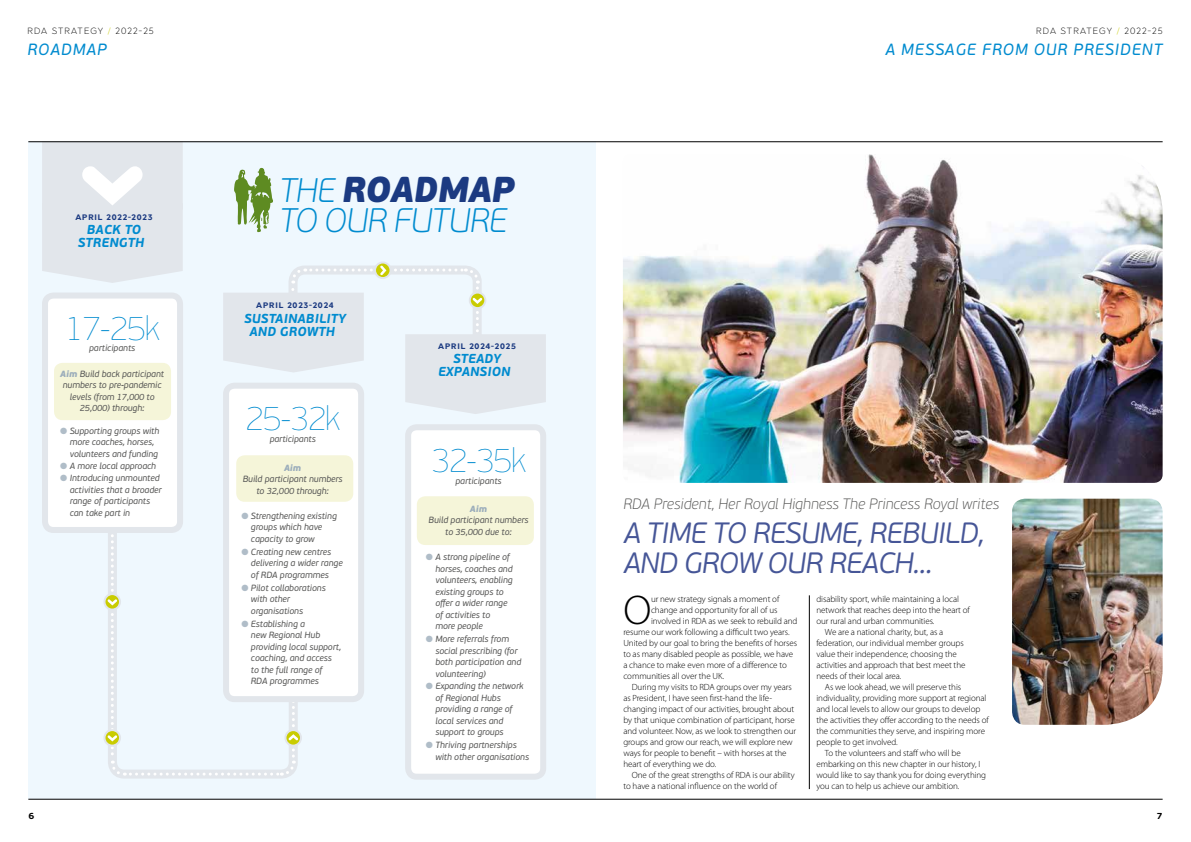
<style>
.page{position:relative;width:1191px;height:842px;background:#fff}
.page>*{position:absolute;margin:0;border:0;box-sizing:border-box;transform-origin:0 0}
.t1{font:300 41.6px "Myriad Pro";color:#000}
.t2{font:italic 900 36px "PF Beau Sans Pro";letter-spacing:-.02em;color:#1b3a81}
.t3{font:34px "PF Beau Sans Pro X Thin";letter-spacing:-.04em;color:#008bcf}
.t4{font:italic 100 34px "PF Beau Sans Pro";letter-spacing:-.02em;color:#008bcf}
.t5{font:italic 300 29.4px/29.4px "PF Beau Sans Pro";letter-spacing:-.02em;color:#465697}
.t6{font:italic 16.3px "PF Beau Sans Pro";letter-spacing:.06em;color:#008bcf}
.t7{font:italic 100 15px "PF Beau Sans Pro";color:#575756}
.t8{font:italic 700 13px/13px "PF Beau Sans Pro";letter-spacing:.01em;color:#008bcf;text-align:center}
.t9{font:300 9px "Myriad Pro";letter-spacing:-.01em;color:#000}
.t10{font:italic 9px/11.5px "PF Beau Sans Pro";letter-spacing:-.01em;color:#575756}
.t11{font:300 9px "Abrade";letter-spacing:.12em;color:#000}
.t12{font:italic 900 9px "PF Beau Sans Pro";letter-spacing:-.01em;color:#9badbb}
.t13{font:700 9px "PF Beau Sans Pro";color:#000}
.t14{font:700 8px "Abrade";letter-spacing:.1em;color:#1b3a81}
.s1{color:#c9cc00}
.s2{font-weight:900;color:#9badbb}
.s3{color:#b0bdc8}
.s4{font-weight:100;font-size:34px;color:#008bcf}
</style>
<div class="page">
<img style="left:623px;top:154px;width:539px;height:329px">
<div style="left:28px;top:142px;width:567px;height:657px;background:#eff8fe"></div>
<svg style="left:118px;top:777px;width:169px;height:2px"></svg>
<div style="left:45px;top:296px;width:135px;height:234px;background:#fff;border-radius:9px"></div>
<div style="left:42px;top:293px;width:141px;height:240px;border:6px solid #e2e6eb;border-radius:9px"></div>
<div style="left:226px;top:386px;width:135px;height:313px;background:#fff;border-radius:9px"></div>
<div style="left:223px;top:383px;width:141px;height:319px;border:6px solid #e2e6eb;border-radius:9px"></div>
<div style="left:408px;top:427px;width:135px;height:350px;background:#fff;border-radius:9px"></div>
<div style="left:405px;top:424px;width:141px;height:356px;border:6px solid #e2e6eb;border-radius:9px"></div>
<hr style="left:28px;top:141px;width:1134px;height:1px;background:#000">
<hr style="left:28px;top:799px;width:1134px;height:1px;background:#000">
<svg style="left:285px;top:730px;width:16px;height:16px"></svg>
<div style="left:284px;top:729px;width:18px;height:18px;border:2px solid #e2e6eb;border-radius:50%"></div>
<svg style="left:104px;top:594px;width:16px;height:16px"></svg>
<div style="left:103px;top:593px;width:18px;height:18px;border:2px solid #e2e6eb;border-radius:50%"></div>
<svg style="left:104px;top:730px;width:16px;height:16px"></svg>
<div style="left:103px;top:729px;width:18px;height:18px;border:2px solid #e2e6eb;border-radius:50%"></div>
<svg style="left:223px;top:262px;width:323px;height:152px"></svg>
<svg style="left:108px;top:528px;width:190px;height:249px"></svg>
<svg style="left:234px;top:168px;width:39px;height:64px"></svg>
<div style="left:54px;top:363px;width:117px;height:57px;background:#f5f5d9;border-radius:9px"></div>
<div style="left:236px;top:455px;width:117px;height:47px;background:#f5f5d9;border-radius:9px"></div>
<div style="left:417px;top:496px;width:117px;height:49px;background:#f5f5d9;border-radius:9px"></div>
<svg style="left:42px;top:142px;width:141px;height:141px;background:#e3e7ec"></svg>
<hr style="left:809px;top:595px;width:1px;height:194px;background:#000">
<img style="left:1012px;top:499px;width:150px;height:226px">
<p class="t11" style="left:27px;top:25px;width:128px">RDA STRATEGY <span class="s1">/</span> 2022-25</p>
<p class="t11" style="left:1036px;top:25px;width:128px">RDA STRATEGY <span class="s1">/</span> 2022-25</p>
<h3 class="t6" style="left:27px;top:40px;width:81px">ROADMAP</h3>
<h3 class="t6" style="left:885px;top:40px;width:278px">A MESSAGE FROM OUR PRESIDENT</h3>
<p class="t14" style="left:75px;top:211px;width:79px">APRIL 2022-2023</p>
<h3 class="t8" style="left:78px;top:223px;width:68px">BACK TO<br>STRENGTH</h3>
<h3 class="t3" style="left:65px;top:308px;width:96px">17-25k</h3>
<p class="t10" style="left:89px;top:342px;width:48px">participants</p>
<p class="t10" style="left:60px;top:368px;width:105px;text-align:center"><span class="s2">Aim</span> Build back participant numbers to pre-pandemic levels (from 17,000 to<br>25,000) through:</p>
<p class="t10" style="left:70px;top:425px;width:91px;text-indent:-9px"><span class="s3">●</span> Supporting groups with more coaches, horses, volunteers and funding</p>
<p class="t10" style="left:60px;top:460px;width:97px"><span class="s3">●</span> A more local approach</p>
<p class="t10" style="left:70px;top:472px;width:93px;text-indent:-9px"><span class="s3">●</span> Introducing unmounted activities that a broader range of participants can take part in</p>
<h2 class="t2" style="left:279px;top:166px;width:237px"><span class="s4">THE</span> ROADMAP</h2>
<h3 class="t4" style="left:279px;top:201px;width:229px">TO OUR FUTURE</h3>
<p class="t14" style="left:256px;top:300px;width:79px">APRIL 2023-2024</p>
<h3 class="t8" style="left:244px;top:312px;width:103px">SUSTAINABILITY<br>AND GROWTH</h3>
<h3 class="t3" style="left:245px;top:399px;width:96px">25-32k</h3>
<p class="t10" style="left:270px;top:433px;width:48px">participants</p>
<p class="t12" style="left:284px;top:462px;width:19px">Aim</p>
<p class="t10" style="left:243px;top:473px;width:101px;text-align:center">Build participant numbers to 32,000 through:</p>
<p class="t10" style="left:251px;top:510px;width:87px;text-indent:-9px"><span class="s3">●</span> Strengthening existing groups which have capacity to grow</p>
<p class="t10" style="left:251px;top:546px;width:93px;text-indent:-9px"><span class="s3">●</span> Creating new centres delivering a wider range of RDA programmes</p>
<p class="t10" style="left:251px;top:582px;width:76px;text-indent:-9px"><span class="s3">●</span> Pilot collaborations with other organisations</p>
<p class="t10" style="left:251px;top:618px;width:92px;text-indent:-9px"><span class="s3">●</span> Establishing a<br>new Regional Hub providing local support, coaching, and access to the full range of<br>RDA programmes</p>
<p class="t14" style="left:438px;top:341px;width:79px">APRIL 2024-2025</p>
<h3 class="t8" style="left:438px;top:353px;width:74px">STEADY<br>EXPANSION</h3>
<h3 class="t3" style="left:431px;top:441px;width:96px">32-35k</h3>
<p class="t10" style="left:455px;top:475px;width:48px">participants</p>
<p class="t12" style="left:470px;top:503px;width:19px">Aim</p>
<p class="t10" style="left:428px;top:515px;width:101px;text-align:center">Build participant numbers to 35,000 due to:</p>
<p class="t10" style="left:435px;top:551px;width:79px;text-indent:-9px"><span class="s3">●</span> A strong pipeline of horses, coaches and volunteers, enabling existing groups to offer a wider range of activities to<br>more people</p>
<p class="t10" style="left:435px;top:633px;width:87px;text-indent:-9px"><span class="s3">●</span> More referrals from social prescribing (for both participation and volunteering)</p>
<p class="t10" style="left:435px;top:681px;width:90px;text-indent:-9px"><span class="s3">●</span> Expanding the network of Regional Hubs providing a range of local services and support to groups</p>
<p class="t10" style="left:435px;top:740px;width:95px;text-indent:-9px"><span class="s3">●</span> Thriving partnerships with other organisations</p>
<h3 class="t7" style="left:623px;top:496px;width:377px">RDA President, Her Royal Highness The Princess Royal writes</h3>
<h3 class="t5" style="left:623px;top:519px;width:362px">A TIME TO RESUME, REBUILD,<br>AND GROW OUR REACH...</h3>
<h1 class="t1" style="left:623px;top:587px;width:29px">O</h1>
<p class="t9" style="left:651px;top:594px;width:130px">ur new strategy signals a moment of</p>
<p class="t9" style="left:651px;top:605px;width:128px">change and opportunity for all of us</p>
<p class="t9" style="left:651px;top:616px;width:148px">involved in RDA as we seek to rebuild and</p>
<p class="t9" style="left:623px;top:627px;width:168px">resume our work following a difficult two years.</p>
<p class="t9" style="left:623px;top:638px;width:175px">United by our goal to bring the benefits of horses</p>
<p class="t9" style="left:623px;top:649px;width:171px">to as many disabled people as possible, we have</p>
<p class="t9" style="left:623px;top:660px;width:165px">a chance to make even more of a difference to</p>
<p class="t9" style="left:623px;top:671px;width:102px">communities all over the UK.</p>
<p class="t9" style="left:632px;top:682px;width:161px">During my visits to RDA groups over my years</p>
<p class="t9" style="left:623px;top:693px;width:150px">as President, I have seen first-hand the life-</p>
<p class="t9" style="left:623px;top:704px;width:172px">changing impact of our activities, brought about</p>
<p class="t9" style="left:623px;top:715px;width:173px">by that unique combination of participant, horse</p>
<p class="t9" style="left:623px;top:726px;width:174px">and volunteer. Now, as we look to strengthen our</p>
<p class="t9" style="left:623px;top:737px;width:171px">groups and grow our reach, we will explore new</p>
<p class="t9" style="left:623px;top:748px;width:165px">ways for people to benefit – with horses at the</p>
<p class="t9" style="left:623px;top:759px;width:94px">heart of everything we do.</p>
<p class="t9" style="left:632px;top:770px;width:164px">One of the great strengths of RDA is our ability</p>
<p class="t9" style="left:623px;top:781px;width:155px">to have a national influence on the world of</p>
<p class="t9" style="left:816px;top:594px;width:144px">disability sport, while maintaining a local</p>
<p class="t9" style="left:816px;top:605px;width:155px">network that reaches deep into the heart of</p>
<p class="t9" style="left:816px;top:616px;width:120px">our rural and urban communities.</p>
<p class="t9" style="left:825px;top:627px;width:120px">We are a national charity, but, as a</p>
<p class="t9" style="left:816px;top:638px;width:149px">federation, our individual member groups</p>
<p class="t9" style="left:816px;top:649px;width:142px">value their independence; choosing the</p>
<p class="t9" style="left:816px;top:660px;width:150px">activities and approach that best meet the</p>
<p class="t9" style="left:816px;top:671px;width:86px">needs of their local area.</p>
<p class="t9" style="left:825px;top:682px;width:138px">As we look ahead, we will preserve this</p>
<p class="t9" style="left:816px;top:693px;width:171px">individuality, providing more support at regional</p>
<p class="t9" style="left:816px;top:704px;width:165px">and local levels to allow our groups to develop</p>
<p class="t9" style="left:816px;top:715px;width:174px">the activities they offer according to the needs of</p>
<p class="t9" style="left:816px;top:726px;width:170px">the communities they serve, and inspiring more</p>
<p class="t9" style="left:816px;top:737px;width:83px">people to get involved.</p>
<p class="t9" style="left:825px;top:748px;width:137px">To the volunteers and staff who will be</p>
<p class="t9" style="left:816px;top:759px;width:165px">embarking on this new chapter in our history, I</p>
<p class="t9" style="left:816px;top:770px;width:171px">would like to say thank you for doing everything</p>
<p class="t9" style="left:816px;top:781px;width:145px">you can to help us achieve our ambition.</p>
<p class="t13" style="left:28px;top:810px;width:7px">6</p>
<p class="t13" style="left:1156px;top:810px;width:7px">7</p>
</div>
